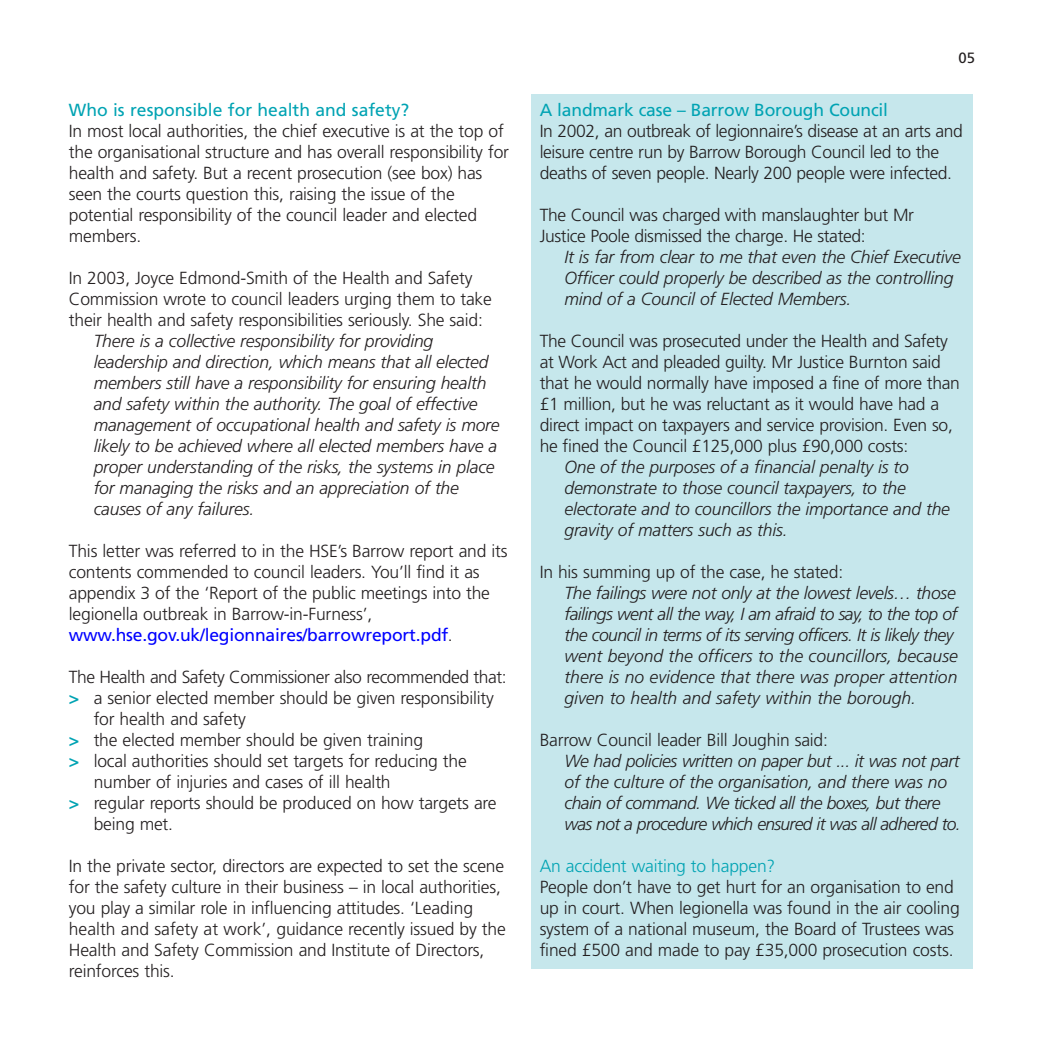
<style>
.page{position:relative;width:1042px;height:1042px;background:#fff}
.page>*{position:absolute;margin:0;border:0;box-sizing:border-box;transform-origin:0 0}
.t1{font:300 17.5px/21px "Frutiger";letter-spacing:-.01em;color:#231f20}
.t2{font:italic 300 17.5px/21px "Frutiger";letter-spacing:-.01em;color:#231f20}
.t3{font:italic 300 17.5px/21px "Frutiger";letter-spacing:-.035em;color:#231f20}
.t4{font:17.5px "Frutiger";letter-spacing:-.005em;color:#00a3b3}
.t5{font:300 17.5px "Frutiger";letter-spacing:-.03em;color:#231f20}
.t6{font:300 17.5px "Frutiger";letter-spacing:-.01em;color:#00a3b3}
.t7{font:14.88px "Frutiger";color:#231f20}
.s1{font-weight:400;color:#00f}
.s2{font-weight:700;color:#00a3b3}
</style>
<div class="page">
<div style="left:531px;top:94px;width:442px;height:874px;background:#c6e7ec"></div>
<p class="t4" style="left:69px;top:102px;width:342px">Who is responsible for health and safety?</p>
<p class="t1" style="left:69px;top:121px;width:442px">In most local authorities, the chief executive is at the top of the organisational structure and has overall responsibility for health and safety. But a recent prosecution (see box) has seen the courts question this, raising the issue of the potential responsibility of the council leader and elected members.</p>
<p class="t1" style="left:69px;top:268px;width:424px">In 2003, Joyce Edmond-Smith of the Health and Safety<br>Commission wrote to council leaders urging them to take their health and safety responsibilities seriously. She said:</p>
<p class="t2" style="left:94px;top:331px;width:407px">There is a collective responsibility for providing leadership and direction, which means that all elected members still have a responsibility for ensuring health and safety within the authority. The goal of effective management of occupational health and safety is more likely to be achieved where all elected members have a proper understanding of the risks, the systems in place for managing the risks and an appreciation of the causes of any failures.</p>
<p class="t1" style="left:69px;top:541px;width:440px">This letter was referred to in the HSE’s Barrow report and its contents commended to council leaders. You’ll find it as appendix 3 of the ‘Report of the public meetings into the legionella outbreak in Barrow-in-Furness’, <span class="s1">www.hse.gov.uk/legionnaires/barrowreport.pdf</span>.</p>
<p class="t5" style="left:69px;top:669px;width:439px">The Health and Safety Commissioner also recommended that:</p>
<p class="t1" style="left:69px;top:688px;width:426px"><span class="s2">&gt;</span> a senior elected member should be given responsibility</p>
<p class="t1" style="left:94px;top:709px;width:154px">for health and safety</p>
<p class="t1" style="left:69px;top:730px;width:356px"><span class="s2">&gt;</span> the elected member should be given training</p>
<p class="t1" style="left:69px;top:751px;width:399px"><span class="s2">&gt;</span> local authorities should set targets for reducing the</p>
<p class="t1" style="left:94px;top:772px;width:298px">number of injuries and cases of ill health</p>
<p class="t1" style="left:69px;top:793px;width:429px"><span class="s2">&gt;</span> regular reports should be produced on how targets are</p>
<p class="t1" style="left:94px;top:814px;width:81px">being met.</p>
<p class="t1" style="left:69px;top:856px;width:438px">In the private sector, directors are expected to set the scene for the safety culture in their business – in local authorities, you play a similar role in influencing attitudes. ‘Leading health and safety at work’, guidance recently issued by the Health and Safety Commission and Institute of Directors, reinforces this.</p>
<p class="t7" style="left:958px;top:52px;width:18px">05</p>
<p class="t4" style="left:540px;top:102px;width:350px">A landmark case – Barrow Borough Council</p>
<p class="t1" style="left:540px;top:121px;width:425px">In 2002, an outbreak of legionnaire’s disease at an arts and leisure centre run by Barrow Borough Council led to the deaths of seven people. Nearly 200 people were infected.</p>
<p class="t1" style="left:540px;top:205px;width:376px">The Council was charged with manslaughter but Mr<br>Justice Poole dismissed the charge. He stated:</p>
<p class="t2" style="left:564px;top:247px;width:398px">It is far from clear to me that even the Chief Executive<br>Officer could properly be described as the controlling mind of a Council of Elected Members.</p>
<p class="t1" style="left:540px;top:331px;width:422px">The Council was prosecuted under the Health and Safety at Work Act and pleaded guilty. Mr Justice Burnton said that he would normally have imposed a fine of more than £1 million, but he was reluctant as it would have had a direct impact on taxpayers and service provision. Even so, he fined the Council £125,000 plus £90,000 costs:</p>
<p class="t2" style="left:564px;top:457px;width:387px">One of the purposes of a financial penalty is to demonstrate to those council taxpayers, to the electorate and to councillors the importance and the gravity of matters such as this.</p>
<p class="t1" style="left:540px;top:562px;width:305px">In his summing up of the case, he stated:</p>
<p class="t2" style="left:564px;top:583px;width:395px">The failings were not only at the lowest levels… those failings went all the way, I am afraid to say, to the top of the council in terms of its serving officers. It is likely they went beyond the officers to the councillors, because there is no evidence that there was proper attention given to health and safety within the borough.</p>
<p class="t1" style="left:540px;top:730px;width:290px">Barrow Council leader Bill Joughin said:</p>
<p class="t3" style="left:564px;top:751px;width:398px">We had policies written on paper but ... it was not part of the culture of the organisation, and there was no chain of command. We ticked all the boxes, but there was not a procedure which ensured it was all adhered to.</p>
<p class="t6" style="left:540px;top:858px;width:237px">An accident waiting to happen?</p>
<p class="t1" style="left:540px;top:877px;width:422px">People don’t have to get hurt for an organisation to end up in court. When legionella was found in the air cooling system of a national museum, the Board of Trustees was fined £500 and made to pay £35,000 prosecution costs.</p>
</div>
